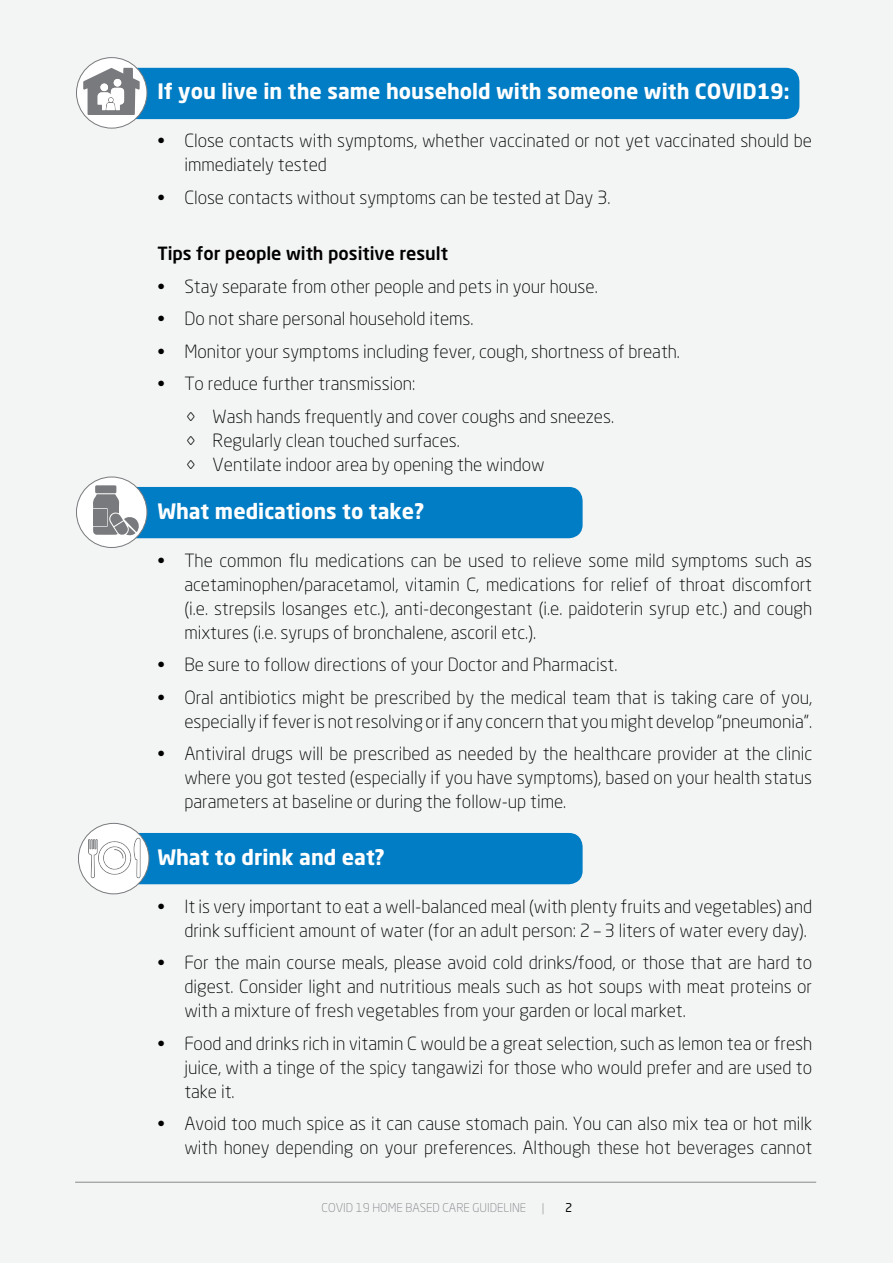
<style>
.page{position:relative;width:893px;height:1263px;background:#f3f4f4}
.page>*{position:absolute;margin:0;border:0;box-sizing:border-box;transform-origin:0 0}
.t1{font:700 21px "Neo Sans Pro";color:#fff}
.t2{font:300 18px/24px "Neo Sans Pro";color:#000;text-align:justify}
.t3{font:500 18px "Neo Sans Pro";color:#000}
.t4{font:300 12px "Neo Sans Pro";color:#828487}
.t5{font:12px "Neo Sans Pro";color:#000}
</style>
<div class="page">
<hr style="left:75px;top:1182px;width:741px;height:1px;background:#86888a">
<div style="left:116px;top:68px;width:683px;height:51px;background:#007dc4;border-radius:14px"></div>
<div style="left:76px;top:58px;width:71px;height:70px;background:#fff;border-radius:50%"></div>
<div style="left:76px;top:57px;width:71px;height:71px;border:1px solid #797a7d;border-radius:50%"></div>
<svg style="left:83px;top:68px;width:57px;height:47px"></svg>
<div style="left:119px;top:833px;width:464px;height:51px;background:#007dc4;border-radius:14px"></div>
<div style="left:119px;top:487px;width:464px;height:51px;background:#007dc4;border-radius:14px"></div>
<div style="left:78px;top:823px;width:71px;height:71px;background:#fff;border-radius:50%"></div>
<div style="left:78px;top:823px;width:71px;height:71px;border:1px solid #797a7d;border-radius:50%"></div>
<div style="left:76px;top:477px;width:71px;height:70px;background:#fff;border-radius:50%"></div>
<div style="left:76px;top:477px;width:71px;height:71px;border:1px solid #797a7d;border-radius:50%"></div>
<svg style="left:88px;top:837px;width:53px;height:42px"></svg>
<svg style="left:93px;top:485px;width:47px;height:51px"></svg>
<p class="t1" style="left:157px;top:78px;width:634px">If you live in the same household with someone with COVID19:</p>
<p class="t2" style="left:184px;top:128px;width:629px;text-indent:-27px">• Close contacts with symptoms, whether vaccinated or not yet vaccinated should be immediately tested</p>
<p class="t2" style="left:157px;top:185px;width:455px">• Close contacts without symptoms can be tested at Day 3.</p>
<p class="t3" style="left:157px;top:242px;width:292px">Tips for people with positive result</p>
<p class="t2" style="left:157px;top:274px;width:442px">• Stay separate from other people and pets in your house.</p>
<p class="t2" style="left:157px;top:306px;width:318px">• Do not share personal household items.</p>
<p class="t2" style="left:157px;top:339px;width:524px">• Monitor your symptoms including fever, cough, shortness of breath.</p>
<p class="t2" style="left:186px;top:367px;width:430px;line-height:32.5px;text-indent:-28px">• To reduce further transmission:<br>◊ Wash hands frequently and cover coughs and sneezes.</p>
<p class="t2" style="left:186px;top:428px;width:361px">◊ Regularly clean touched surfaces.<br>◊ Ventilate indoor area by opening the window</p>
<p class="t1" style="left:157px;top:497px;width:269px">What medications to take?</p>
<p class="t2" style="left:184px;top:548px;width:629px;text-indent:-27px">• The common flu medications can be used to relieve some mild symptoms such as acetaminophen/paracetamol, vitamin C, medications for relief of throat discomfort (i.e. strepsils losanges etc.), anti-decongestant (i.e. paidoterin syrup etc.) and cough mixtures (i.e. syrups of bronchalene, ascoril etc.).</p>
<p class="t2" style="left:157px;top:652px;width:462px">• Be sure to follow directions of your Doctor and Pharmacist.</p>
<p class="t2" style="left:157px;top:685px;width:656px;text-align:right">• Oral antibiotics might be prescribed by the medical team that is taking care of you, especially if fever is not resolving or if any concern that you might develop “pneumonia”.</p>
<p class="t2" style="left:184px;top:741px;width:629px;text-indent:-27px">• Antiviral drugs will be prescribed as needed by the healthcare provider at the clinic where you got tested (especially if you have symptoms), based on your health status parameters at baseline or during the follow-up time.</p>
<p class="t1" style="left:157px;top:843px;width:229px">What to drink and eat?</p>
<p class="t2" style="left:157px;top:894px;width:656px;text-align:right">• It is very important to eat a well-balanced meal (with plenty fruits and vegetables) and drink sufficient amount of water (for an adult person: 2 – 3 liters of water every day).</p>
<p class="t2" style="left:184px;top:950px;width:629px;text-indent:-27px">• For the main course meals, please avoid cold drinks/food, or those that are hard to digest. Consider light and nutritious meals such as hot soups with meat proteins or with a mixture of fresh vegetables from your garden or local market.</p>
<p class="t2" style="left:184px;top:1031px;width:629px;text-indent:-27px">• Food and drinks rich in vitamin C would be a great selection, such as lemon tea or fresh juice, with a tinge of the spicy tangawizi for those who would prefer and are used to take it.</p>
<p class="t2" style="left:157px;top:1111px;width:656px;text-align:right">• Avoid too much spice as it can cause stomach pain. You can also mix tea or hot milk with honey depending on your preferences. Although these hot beverages cannot</p>
<p class="t4" style="left:322px;top:1200px;width:206px">COVID 19 HOME BASED CARE GUIDELINE</p>
<p class="t4" style="left:542px;top:1200px;width:4px">|</p>
<p class="t5" style="left:565px;top:1200px;width:9px">2</p>
</div>
